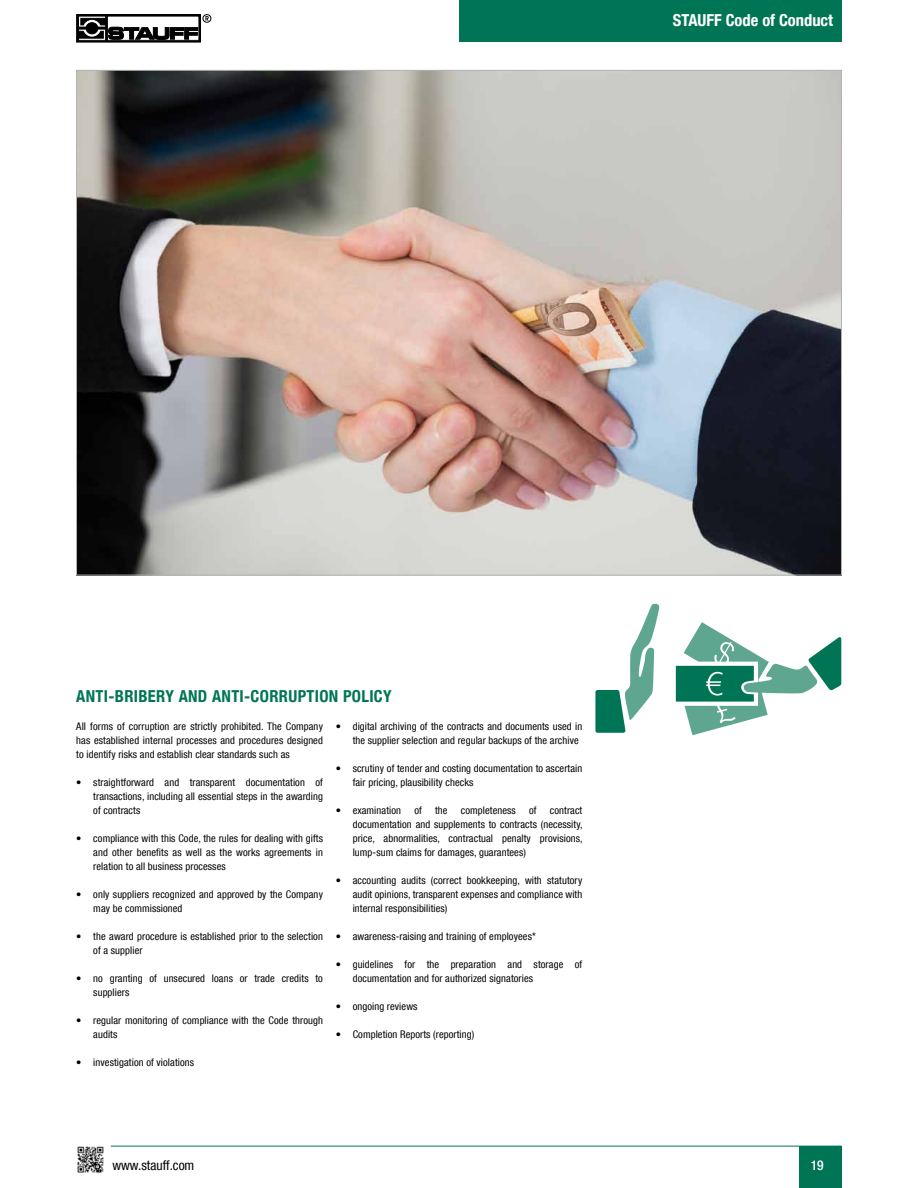
<style>
.page{position:relative;width:918px;height:1188px;background:#fff}
.page>*{position:absolute;margin:0;border:0;box-sizing:border-box;transform-origin:0 0}
.t1{font:700 condensed 16.5px "Helvetica Neue LT Com";letter-spacing:.02em;color:#007556}
.t2{font:700 condensed 16.5px "Helvetica Neue LT Com";color:#fff}
.t3{font:condensed 13.5px "Helvetica Neue LT Com";color:#000}
.t4{font:500 condensed 13.5px "Helvetica Neue LT Com";color:#fff}
.t5{font:condensed 10.5px/14.1px "Helvetica Neue LT Com";letter-spacing:.01em;color:#000}
</style>
<div class="page">
<div style="left:459px;top:0;width:383px;height:42px;background:#007556"></div>
<div style="left:76px;top:14px;width:125px;height:28px;border:1px solid #000"></div>
<svg style="left:80px;top:18px;width:24px;height:20px"></svg>
<div style="left:78px;top:16px;width:28px;height:24px;border:1px solid #000"></div>
<div style="left:202px;top:14px;width:9px;height:9px;border:1px solid #000;border-radius:50%"></div>
<svg style="left:205px;top:16px;width:4px;height:5px"></svg>
<svg style="left:81px;top:18px;width:25px;height:7px"></svg>
<svg style="left:78px;top:31px;width:25px;height:7px"></svg>
<svg style="left:84px;top:20px;width:16px;height:16px"></svg>
<div style="left:84px;top:20px;width:16px;height:16px;border:1px solid #fff;border-radius:50%"></div>
<div style="left:86px;top:23px;width:12px;height:11px;background:#000;border-radius:50%"></div>
<div style="left:86px;top:23px;width:12px;height:11px;border:1px solid #000;border-radius:50%"></div>
<hr style="left:78px;top:27px;width:29px;height:2px;background:#000">
<svg style="left:108px;top:27px;width:90px;height:13px"></svg>
<div style="left:800px;top:1146px;width:42px;height:42px;background:#007556"></div>
<hr style="left:76px;top:1146px;width:766px;height:1px;background:#007556">
<svg style="left:76px;top:1145px;width:38px;height:28px"></svg>
<svg style="left:595px;top:603px;width:65px;height:130px"></svg>
<svg style="left:676px;top:622px;width:165px;height:113px"></svg>
<img style="left:78px;top:72px;width:762px;height:501px">
<h1 class="t2" style="left:673px;top:10px;width:162px">STAUFF Code of Conduct</h1>
<h1 class="t1" style="left:76px;top:686px;width:317px">ANTI-BRIBERY AND ANTI-CORRUPTION POLICY</h1>
<p class="t5" style="left:76px;top:719px;width:248px;text-align:justify">All forms of corruption are strictly prohibited. The Company has established internal processes and procedures designed to identify risks and establish clear standards such as</p>
<p class="t5" style="left:93px;top:775px;width:231px;text-align:justify;text-indent:-17px">• straightforward and transparent documentation of transactions, including all essential steps in the awarding of contracts</p>
<p class="t5" style="left:93px;top:831px;width:231px;text-align:justify;text-indent:-17px">• compliance with this Code, the rules for dealing with gifts and other benefits as well as the works agreements in relation to all business processes</p>
<p class="t5" style="left:93px;top:887px;width:231px;text-indent:-17px">• only suppliers recognized and approved by the Company may be commissioned</p>
<p class="t5" style="left:93px;top:929px;width:231px;text-indent:-17px">• the award procedure is established prior to the selection of a supplier</p>
<p class="t5" style="left:93px;top:971px;width:231px;text-indent:-17px">• no granting of unsecured loans or trade credits to suppliers</p>
<p class="t5" style="left:93px;top:1013px;width:231px;text-indent:-17px">• regular monitoring of compliance with the Code through audits</p>
<p class="t5" style="left:76px;top:1056px;width:119px">• investigation of violations</p>
<p class="t5" style="left:353px;top:719px;width:231px;text-indent:-17px">• digital archiving of the contracts and documents used in the supplier selection and regular backups of the archive</p>
<p class="t5" style="left:353px;top:761px;width:231px;text-indent:-17px">• scrutiny of tender and costing documentation to ascertain fair pricing, plausibility checks</p>
<p class="t5" style="left:336px;top:803px;width:67px">• examination</p>
<p class="t5" style="left:414px;top:803px;width:9px">of</p>
<p class="t5" style="left:435px;top:803px;width:14px">the</p>
<p class="t5" style="left:461px;top:803px;width:56px">completeness</p>
<p class="t5" style="left:529px;top:803px;width:9px">of</p>
<p class="t5" style="left:353px;top:803px;width:232px;text-align:justify;text-indent:197px">contract documentation and supplements to contracts (necessity, price, abnormalities, contractual penalty provisions, lump-sum claims for damages, guarantees)</p>
<p class="t5" style="left:353px;top:873px;width:231px;text-align:justify;text-indent:-17px">• accounting audits (correct bookkeeping, with statutory audit opinions, transparent expenses and compliance with internal responsibilities)</p>
<p class="t5" style="left:336px;top:929px;width:202px">• awareness-raising and training of employees*</p>
<p class="t5" style="left:353px;top:957px;width:231px;text-indent:-17px">• guidelines for the preparation and storage of documentation and for authorized signatories</p>
<p class="t5" style="left:336px;top:999px;width:83px">• ongoing reviews</p>
<p class="t5" style="left:336px;top:1027px;width:140px">• Completion Reports (reporting)</p>
<p class="t3" style="left:112px;top:1157px;width:83px">www.stauff.com</p>
<p class="t4" style="left:811px;top:1157px;width:14px">19</p>
</div>
